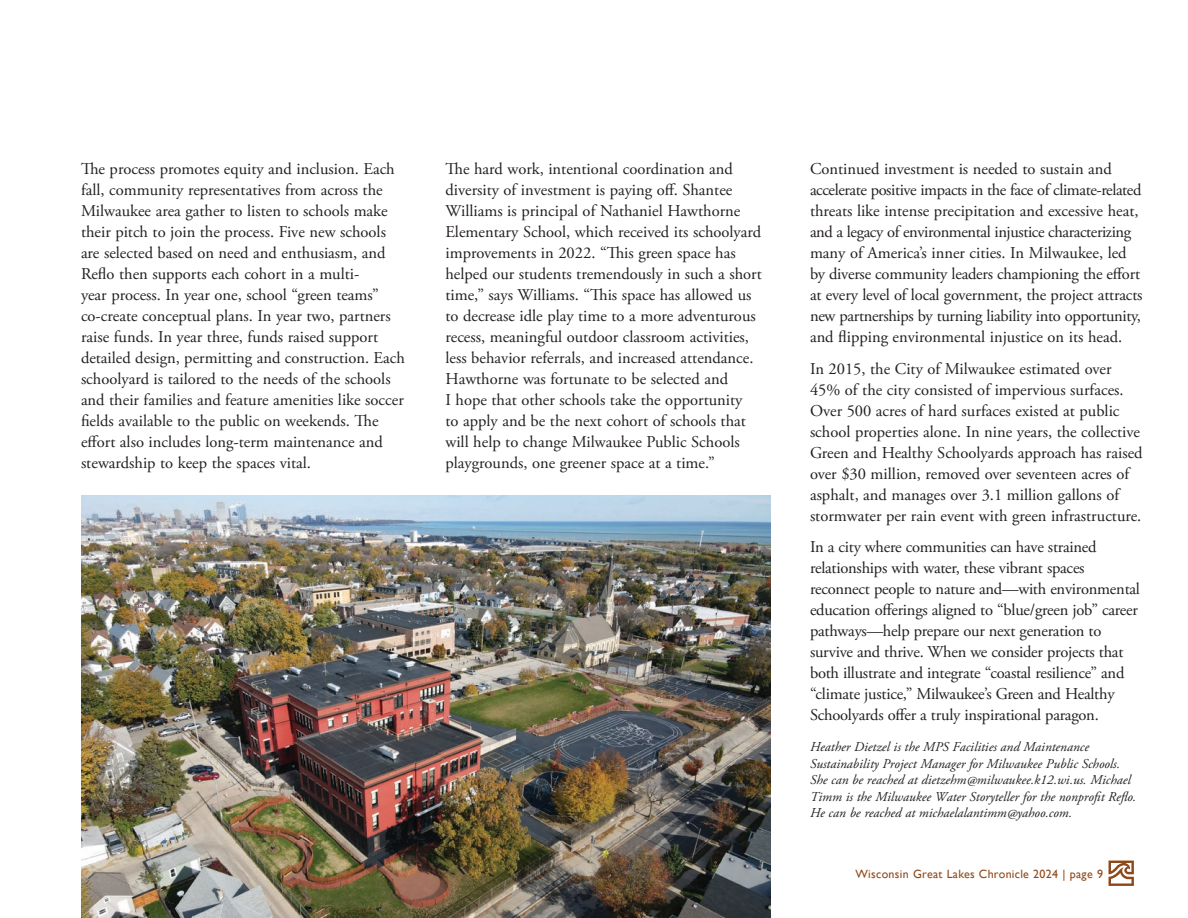
<style>
.page{position:relative;width:1188px;height:918px;background:#fff}
.page>*{position:absolute;margin:0;border:0;box-sizing:border-box;transform-origin:0 0}
.t1{font:16.5px/21px "Adobe Garamond Pro";color:#231f20}
.t2{font:italic 13.5px/16.5px "Adobe Garamond Pro";color:#231f20}
.t3{font:12px "Gill Sans";letter-spacing:.025em;color:#8f4817}
</style>
<div class="page">
<svg style="left:1109px;top:861px;width:25px;height:25px"></svg>
<img style="left:81px;top:496px;width:689px;height:422px">
<p class="t1" style="left:81px;top:159px;width:325px">The process promotes equity and inclusion. Each fall, community representatives from across the Milwaukee area gather to listen to schools make their pitch to join the process. Five new schools are selected based on need and enthusiasm, and Reflo then supports each cohort in a multi-<br>year process. In year one, school “green teams” co-create conceptual plans. In year two, partners raise funds. In year three, funds raised support detailed design, permitting and construction. Each schoolyard is tailored to the needs of the schools and their families and feature amenities like soccer fields available to the public on weekends. The effort also includes long-term maintenance and stewardship to keep the spaces vital.</p>
<p class="t1" style="left:446px;top:159px;width:318px">The hard work, intentional coordination and diversity of investment is paying off. Shantee Williams is principal of Nathaniel Hawthorne Elementary School, which received its schoolyard improvements in 2022. “This green space has helped our students tremendously in such a short time,” says Williams. “This space has allowed us to decrease idle play time to a more adventurous recess, meaningful outdoor classroom activities, less behavior referrals, and increased attendance.<br>Hawthorne was fortunate to be selected and<br>I hope that other schools take the opportunity<br>to apply and be the next cohort of schools that will help to change Milwaukee Public Schools playgrounds, one greener space at a time.”</p>
<p class="t1" style="left:810px;top:159px;width:334px">Continued investment is needed to sustain and accelerate positive impacts in the face of climate-related threats like intense precipitation and excessive heat, and a legacy of environmental injustice characterizing many of America’s inner cities. In Milwaukee, led by diverse community leaders championing the effort at every level of local government, the project attracts new partnerships by turning liability into opportunity, and flipping environmental injustice on its head.</p>
<p class="t1" style="left:810px;top:358px;width:334px">In 2015, the City of Milwaukee estimated over 45% of the city consisted of impervious surfaces.<br>Over 500 acres of hard surfaces existed at public school properties alone. In nine years, the collective Green and Healthy Schoolyards approach has raised over $30 million, removed over seventeen acres of asphalt, and manages over 3.1 million gallons of stormwater per rain event with green infrastructure.</p>
<p class="t1" style="left:810px;top:537px;width:331px">In a city where communities can have strained relationships with water, these vibrant spaces reconnect people to nature and—with environmental education offerings aligned to “blue/green job” career pathways—help prepare our next generation to survive and thrive. When we consider projects that both illustrate and integrate “coastal resilience” and “climate justice,” Milwaukee’s Green and Healthy Schoolyards offer a truly inspirational paragon.</p>
<p class="t2" style="left:810px;top:739px;width:328px">Heather Dietzel is the MPS Facilities and Maintenance Sustainability Project Manager for Milwaukee Public Schools.<br>She can be reached at dietzehm@milwaukee.k12.wi.us. Michael Timm is the Milwaukee Water Storyteller for the nonprofit Reflo.<br>He can be reached at michaelalantimm@yahoo.com.</p>
<p class="t3" style="left:855px;top:867px;width:249px">Wisconsin Great Lakes Chronicle 2024 | page 9</p>
</div>
